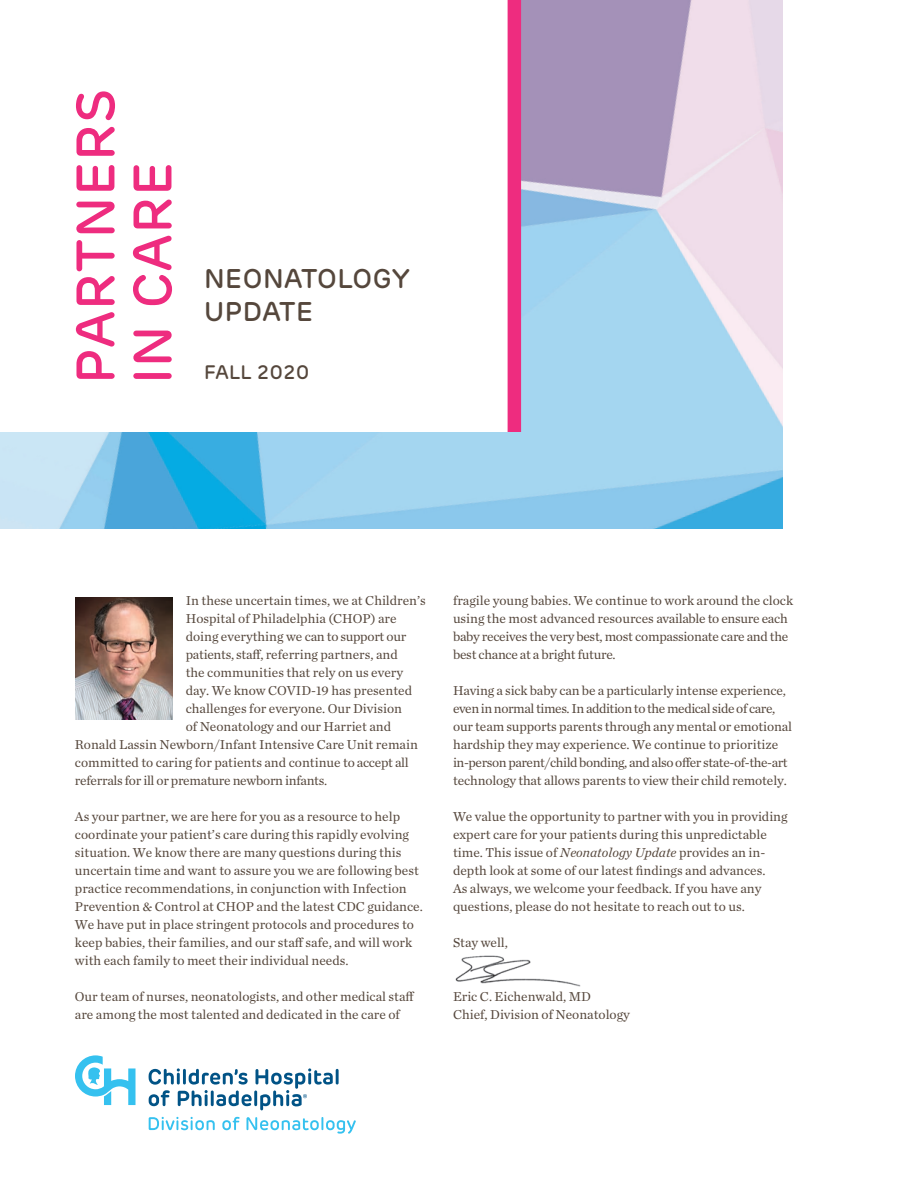
<style>
.page{position:relative;width:918px;height:1188px;background:#fff}
.page>*{position:absolute;margin:0;border:0;box-sizing:border-box;transform-origin:0 0}
.t1{font:500 54px/57px "Rubrik";letter-spacing:.02em;color:#ee2c7f}
.t2{font:500 27px/33px "Rubrik";letter-spacing:.02em;color:#55473c}
.t3{font:500 19.5px "Rubrik";letter-spacing:.02em;color:#55473c}
.t4{font:13.5px/18px "Chronicle Text G1";color:#55473c}
.t5{font:13.5px/18px "Chronicle Text G1";letter-spacing:-.02em;color:#55473c}
.s1{font-style:italic}
</style>
<div class="page">
<img style="left:0;top:0;width:783px;height:528px">
<div style="left:0;top:0;width:516px;height:432px;background:#fff"></div>
<div style="left:508px;top:0;width:13px;height:432px;background:#ee2c7f"></div>
<img style="left:455px;top:955px;width:126px;height:32px">
<svg style="left:149px;top:1117px;width:66px;height:13px"></svg>
<svg style="left:222px;top:1117px;width:18px;height:13px"></svg>
<svg style="left:246px;top:1117px;width:110px;height:17px"></svg>
<svg style="left:75px;top:1055px;width:61px;height:50px"></svg>
<hr style="left:336px;top:1069px;width:3px;height:16px;background:#015386">
<svg style="left:149px;top:1068px;width:184px;height:42px"></svg>
<img style="left:75px;top:597px;width:97px;height:123px">
<h1 class="t1" style="left:67px;top:384px;width:296px;rotate:-90deg">PARTNERS<br>IN CARE</h1>
<h2 class="t2" style="left:204px;top:262px;width:207px">NEONATOLOGY<br>UPDATE</h2>
<h3 class="t3" style="left:204px;top:360px;width:107px">FALL 2020</h3>
<p class="t4" style="left:186px;top:591px;width:242px">In these uncertain times, we at Children’s</p>
<p class="t4" style="left:186px;top:609px;width:213px">Hospital of Philadelphia (CHOP) are</p>
<p class="t4" style="left:186px;top:627px;width:222px">doing everything we can to support our</p>
<p class="t4" style="left:186px;top:645px;width:214px">patients, staff, referring partners, and</p>
<p class="t4" style="left:186px;top:663px;width:219px">the communities that rely on us every</p>
<p class="t4" style="left:186px;top:681px;width:228px">day. We know COVID-19 has presented</p>
<p class="t4" style="left:186px;top:699px;width:218px">challenges for everyone. Our Division</p>
<p class="t4" style="left:186px;top:717px;width:207px">of Neonatology and our Harriet and</p>
<p class="t4" style="left:75px;top:735px;width:344px">Ronald Lassin Newborn/Infant Intensive Care Unit remain</p>
<p class="t4" style="left:75px;top:753px;width:335px">committed to caring for patients and continue to accept all</p>
<p class="t5" style="left:75px;top:771px;width:254px">referrals for ill or premature newborn infants.</p>
<p class="t4" style="left:75px;top:807px;width:350px">As your partner, we are here for you as a resource to help coordinate your patient’s care during this rapidly evolving situation. We know there are many questions during this uncertain time and want to assure you we are following best practice recommendations, in conjunction with Infection Prevention &amp; Control at CHOP and the latest CDC guidance.<br>We have put in place stringent protocols and procedures to keep babies, their families, and our staff safe, and will work with each family to meet their individual needs.</p>
<p class="t4" style="left:75px;top:986px;width:341px">Our team of nurses, neonatologists, and other medical staff are among the most talented and dedicated in the care of</p>
<p class="t5" style="left:453px;top:590px;width:342px">fragile young babies. We continue to work around the clock using the most advanced resources available to ensure each baby receives the very best, most compassionate care and the best chance at a bright future.</p>
<p class="t4" style="left:453px;top:680px;width:341px">Having a sick baby can be a particularly intense experience, even in normal times. In addition to the medical side of care, our team supports parents through any mental or emotional hardship they may experience. We continue to prioritize in-person parent/child bonding, and also offer state-of-the-art technology that allows parents to view their child remotely.</p>
<p class="t4" style="left:453px;top:806px;width:336px">We value the opportunity to partner with you in providing expert care for your patients during this unpredictable time. This issue of <span class="s1">Neonatology Update</span> provides an in&shy;depth look at some of our latest findings and advances.<br>As always, we welcome your feedback. If you have any questions, please do not hesitate to reach out to us.</p>
<p class="t4" style="left:453px;top:932px;width:56px">Stay well,</p>
<p class="t4" style="left:453px;top:986px;width:178px">Eric C. Eichenwald, MD<br>Chief, Division of Neonatology</p>
</div>
